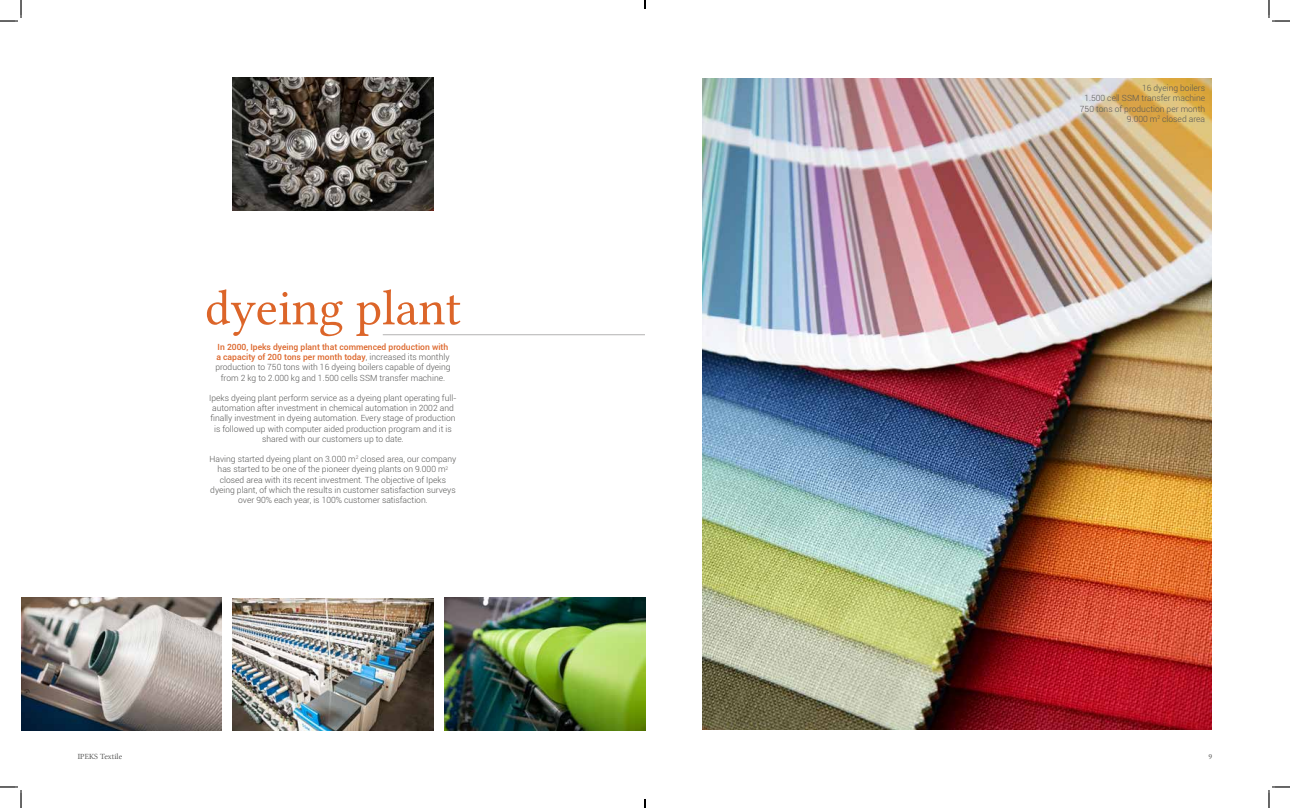
<style>
.page{position:relative;width:1290px;height:808px;background:#fff}
.page>*{position:absolute;margin:0;border:0;box-sizing:border-box;transform-origin:0 0}
.t1{font:50px "Lin Libertine";color:#dc6529}
.t2{font:300 8.5px/10.2px "Roboto";color:#575756;text-align:center}
.t3{font:8px "Lin Libertine";color:#575756}
.s1{font-weight:500;color:#dc6529}
</style>
<div class="page">
<img style="left:702px;top:78px;width:509px;height:651px">
<hr style="left:383px;top:334px;width:262px;height:1px;background:#b3b2b2">
<img style="left:232px;top:78px;width:201px;height:132px">
<img style="left:444px;top:597px;width:201px;height:133px">
<img style="left:21px;top:597px;width:201px;height:133px">
<img style="left:233px;top:598px;width:200px;height:132px">
<svg style="left:0;top:0;width:22px;height:22px"></svg>
<svg style="left:0;top:786px;width:22px;height:21px"></svg>
<svg style="left:1268px;top:0;width:21px;height:22px"></svg>
<svg style="left:1268px;top:786px;width:21px;height:21px"></svg>
<h1 class="t1" style="left:205px;top:279px;width:258px">dyeing plant</h1>
<p class="t2" style="left:215px;top:341px;width:237px"><span class="s1">In 2000, Ipeks dyeing plant that commenced production with a capacity of 200 tons per month today</span>, increased its monthly production to 750 tons with 16 dyeing boilers capable of dyeing from 2 kg to 2.000 kg and 1.500 cells SSM transfer machine.</p>
<p class="t2" style="left:209px;top:392px;width:249px">Ipeks dyeing plant perform service as a dyeing plant operating full&shy;automation after investment in chemical automation in 2002 and finally investment in dyeing automation. Every stage of production is followed up with computer aided production program and it is shared with our customers up to date.</p>
<p class="t2" style="left:209px;top:453px;width:248px">Having started dyeing plant on 3.000 m<sup>2</sup> closed area, our company has started to be one of the pioneer dyeing plants on 9.000 m<sup>2 </sup>closed area with its recent investment. The objective of Ipeks dyeing plant, of which the results in customer satisfaction surveys over 90% each year, is 100% customer satisfaction.</p>
<p class="t2" style="left:1079px;top:83px;width:127px;text-align:right">16 dyeing boilers<br>1.500 cell SSM transfer machine<br>750 tons of production per month<br>9.000 m<sup>2</sup> closed area</p>
<p class="t3" style="left:78px;top:751px;width:46px">IPEKS Textile</p>
<p class="t3" style="left:1208px;top:751px;width:5px">9</p>
</div>
